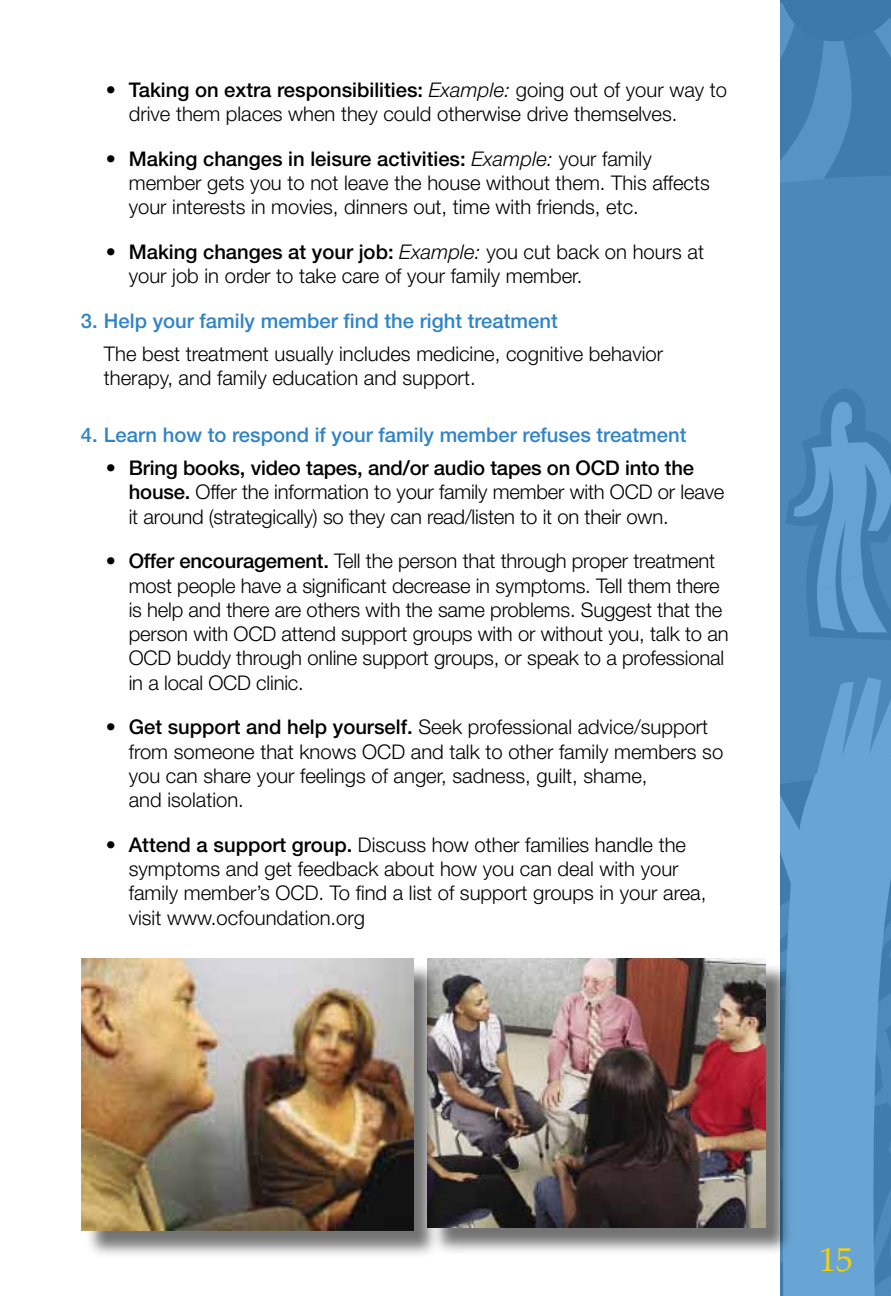
<style>
.page{position:relative;width:891px;height:1296px;background:#fff}
.page>*{position:absolute;margin:0;border:0;box-sizing:border-box;transform-origin:0 0}
.t1{font:33.75px "Palatino Linotype";color:#f1d00e}
.t2{font:300 20.25px/24.3px "Helvetica Neue";color:#000}
.t3{font:500 20.25px "Helvetica Neue";color:#3084c6}
.s1{font-weight:500}
.s2{font-style:italic}
</style>
<div class="page">
<div style="left:781px;top:641px;width:110px;height:119px;background:#4c88b8"></div>
<svg style="left:816px;top:677px;width:75px;height:91px;background:#5e9ac9"></svg>
<svg style="left:781px;top:768px;width:110px;height:528px;background:#639fcf"></svg>
<svg style="left:781px;top:0;width:110px;height:641px;background:#4d89b9"></svg>
<div style="left:431px;top:962px;width:363px;height:294px;background:#000;opacity:.55"></div>
<img style="left:428px;top:959px;width:337px;height:269px">
<div style="left:84px;top:962px;width:356px;height:297px;background:#000;opacity:.55"></div>
<img style="left:81px;top:959px;width:332px;height:272px">
<p class="t2" style="left:129px;top:77px;width:600px;text-indent:-23px">• <span class="s1">Taking on extra responsibilities:</span> <span class="s2">Example:</span> going out of your way to drive them places when they could otherwise drive themselves.</p>
<p class="t2" style="left:129px;top:146px;width:582px;text-indent:-23px">• <span class="s1">Making changes in leisure activities:</span> <span class="s2">Example:</span> your family member gets you to not leave the house without them. This affects your interests in movies, dinners out, time with friends, etc.</p>
<p class="t2" style="left:129px;top:239px;width:577px;text-indent:-23px">• <span class="s1">Making changes at your job:</span> <span class="s2">Example:</span> you cut back on hours at your job in order to take care of your family member.</p>
<p class="t3" style="left:81px;top:308px;width:478px">3. Help your family member find the right treatment</p>
<p class="t2" style="left:104px;top:341px;width:561px">The best treatment usually includes medicine, cognitive behavior therapy, and family education and support.</p>
<p class="t3" style="left:81px;top:423px;width:607px">4. Learn how to respond if your family member refuses treatment</p>
<p class="t2" style="left:129px;top:455px;width:597px;text-indent:-23px">• <span class="s1">Bring books, video tapes, and/or audio tapes on OCD into the house.</span> Offer the information to your family member with OCD or leave it around (strategically) so they can read/listen to it on their own.</p>
<p class="t2" style="left:129px;top:548px;width:601px;text-indent:-23px">• <span class="s1">Offer encouragement.</span> Tell the person that through proper treatment most people have a significant decrease in symptoms. Tell them there is help and there are others with the same problems. Suggest that the person with OCD attend support groups with or without you, talk to an OCD buddy through online support groups, or speak to a professional in a local OCD clinic.</p>
<p class="t2" style="left:129px;top:715px;width:596px;text-indent:-23px">• <span class="s1">Get support and help yourself.</span> Seek professional advice/support from someone that knows OCD and talk to other family members so you can share your feelings of anger, sadness, guilt, shame,<br>and isolation.</p>
<p class="t2" style="left:129px;top:832px;width:579px;text-indent:-23px">• <span class="s1">Attend a support group.</span> Discuss how other families handle the symptoms and get feedback about how you can deal with your family member’s OCD. To find a list of support groups in your area, visit www.ocfoundation.org</p>
<h1 class="t1" style="left:819px;top:1235px;width:35px">15</h1>
</div>
